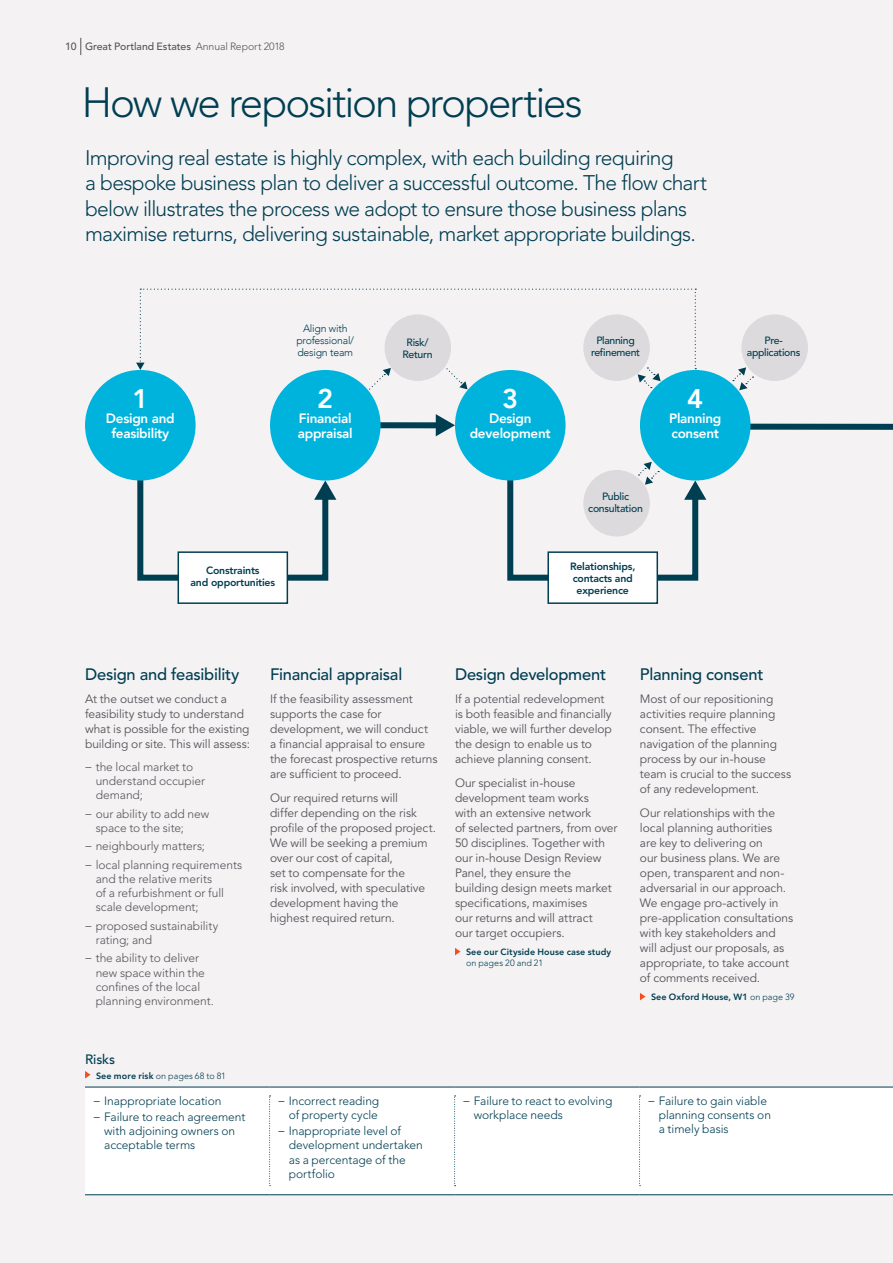
<style>
.page{position:relative;width:893px;height:1263px;background:#f4f2f3}
.page>*{position:absolute;margin:0;border:0;box-sizing:border-box;transform-origin:0 0}
.t1{font:300 42px "Avenir LT Std";letter-spacing:-.05em;color:#003e52}
.t2{font:800 27px "Avenir";color:#fff}
.t3{font:300 21px/25.5px "Avenir LT Std";letter-spacing:-.035em;color:#003e52}
.t4{font:500 16.5px "Avenir LT Std";letter-spacing:-.015em;color:#003e52}
.t5{font:800 13.5px/15px "Avenir";letter-spacing:-.02em;color:#fff;text-align:center}
.t6{font:500 13.5px "Avenir LT Std";letter-spacing:-.005em;color:#003e52}
.t7{font:12px/15px "Avenir LT Std";letter-spacing:-.005em;color:#54555a}
.t8{font:300 12px/14.2px "Avenir LT Std";letter-spacing:-.005em;color:#54555a}
.t9{font:300 12px/14.2px "Avenir LT Std";letter-spacing:-.005em;color:#003e52}
.t10{font:500 10.5px/12px "Avenir LT Std";letter-spacing:-.03em;color:#003e52;text-align:center}
.t11{font:800 10.5px/12px "Avenir LT Std";letter-spacing:-.02em;color:#003e52;text-align:center}
.t12{font:500 10.5px "Avenir LT Std";letter-spacing:-.005em;color:#54555a}
.t13{font:300 10.5px/12px "Avenir";letter-spacing:-.02em;color:#003e52;text-align:center}
.t14{font:800 9px "Avenir LT Std";letter-spacing:.01em;color:#003e52}
.t15{font:300 9px "Avenir LT Std";letter-spacing:.005em;color:#003e52}
.s1{font-weight:300}
.s2{font-family:"Akzidenz Grotesk BE"}
.s3{font-weight:800}
</style>
<div class="page">
<svg style="left:81px;top:38px;width:1px;height:17px"></svg>
<svg style="left:455px;top:948px;width:5px;height:7px"></svg>
<svg style="left:640px;top:993px;width:5px;height:7px"></svg>
<div style="left:85px;top:1088px;width:808px;height:106px;background:#fff"></div>
<hr style="left:455px;top:1087px;width:185px;height:1px;background:#003e52">
<hr style="left:640px;top:1087px;width:140px;height:1px;background:#003e52">
<hr style="left:780px;top:1087px;width:113px;height:1px;background:#003e52">
<svg style="left:269px;top:1095px;width:2px;height:91px"></svg>
<svg style="left:639px;top:1095px;width:2px;height:91px"></svg>
<hr style="left:85px;top:1186px;width:185px;height:1px;background:#fff">
<hr style="left:270px;top:1186px;width:185px;height:1px;background:#fff">
<hr style="left:455px;top:1186px;width:185px;height:1px;background:#fff">
<hr style="left:640px;top:1186px;width:140px;height:1px;background:#fff">
<hr style="left:780px;top:1186px;width:113px;height:1px;background:#fff">
<hr style="left:85px;top:1194px;width:185px;height:1px;background:#003e52">
<hr style="left:270px;top:1194px;width:185px;height:1px;background:#003e52">
<hr style="left:455px;top:1194px;width:185px;height:1px;background:#003e52">
<hr style="left:640px;top:1194px;width:140px;height:1px;background:#003e52">
<hr style="left:780px;top:1194px;width:113px;height:1px;background:#003e52">
<svg style="left:454px;top:1095px;width:2px;height:91px"></svg>
<hr style="left:85px;top:1087px;width:185px;height:1px;background:#003e52">
<hr style="left:270px;top:1087px;width:185px;height:1px;background:#003e52">
<svg style="left:85px;top:1071px;width:6px;height:7px"></svg>
<svg style="left:436px;top:414px;width:19px;height:22px"></svg>
<div style="left:305px;top:422px;width:136px;height:6px;background:#003e52"></div>
<svg style="left:733px;top:367px;width:20px;height:23px"></svg>
<svg style="left:134px;top:456px;width:202px;height:128px"></svg>
<svg style="left:504px;top:462px;width:202px;height:122px"></svg>
<div style="left:714px;top:424px;width:179px;height:6px;background:#003e52"></div>
<div style="left:85px;top:370px;width:111px;height:110px;background:#00b3dc;border-radius:50%"></div>
<svg style="left:136px;top:289px;width:560px;height:108px"></svg>
<div style="left:741px;top:314px;width:67px;height:67px;background:#dcdadc;border-radius:50%"></div>
<div style="left:384px;top:314px;width:67px;height:67px;background:#dcdadc;border-radius:50%"></div>
<div style="left:178px;top:552px;width:109px;height:51px;background:#fff"></div>
<div style="left:178px;top:551px;width:110px;height:53px;border:2px solid #003e52"></div>
<div style="left:548px;top:552px;width:109px;height:51px;background:#fff"></div>
<div style="left:547px;top:551px;width:111px;height:53px;border:2px solid #003e52"></div>
<div style="left:270px;top:370px;width:111px;height:110px;background:#00b3dc;border-radius:50%"></div>
<div style="left:455px;top:370px;width:111px;height:110px;background:#00b3dc;border-radius:50%"></div>
<div style="left:640px;top:370px;width:110px;height:110px;background:#00b3dc;border-radius:50%"></div>
<p class="t12" style="left:65px;top:41px;width:221px">10 Great Portland Estates <span class="s1">Annual Report 2018</span></p>
<h1 class="t1" style="left:82px;top:78px;width:502px">How we reposition properties</h1>
<p class="t3" style="left:85px;top:145px;width:623px">Improving real estate is highly complex, with each building requiring<br>a bespoke business plan to deliver a successful outcome. The flow chart below illustrates the process we adopt to ensure those business plans maximise returns, delivering sustainable, market appropriate buildings.</p>
<h2 class="t2" style="left:132px;top:378px;width:17px">1</h2>
<p class="t5" style="left:106px;top:411px;width:70px">Design and feasibility</p>
<p class="t13" style="left:296px;top:323px;width:59px">Align with professional/ design team</p>
<h2 class="t2" style="left:317px;top:378px;width:17px">2</h2>
<p class="t5" style="left:298px;top:411px;width:56px;text-align:left">Financial appraisal</p>
<p class="t10" style="left:402px;top:336px;width:32px">Risk/<br>Return</p>
<h2 class="t2" style="left:502px;top:378px;width:17px">3</h2>
<p class="t5" style="left:470px;top:411px;width:83px">Design development</p>
<p class="t10" style="left:591px;top:335px;width:51px">Planning refinement</p>
<p class="t10" style="left:588px;top:490px;width:56px">Public consultation</p>
<p class="t11" style="left:191px;top:564px;width:86px">Constraints<br>and opportunities</p>
<p class="t11" style="left:570px;top:560px;width:67px">Relationships, contacts and experience</p>
<h2 class="t2" style="left:687px;top:378px;width:17px">4</h2>
<p class="t5" style="left:669px;top:411px;width:54px;text-align:left">Planning consent</p>
<p class="t10" style="left:747px;top:335px;width:55px">Pre&shy;applications</p>
<h3 class="t4" style="left:85px;top:665px;width:156px">Design and feasibility</h3>
<p class="t7" style="left:85px;top:692px;width:167px">At the outset we conduct a feasibility study to understand what is possible for the existing building or site. This will assess:</p>
<p class="t8" style="left:96px;top:760px;width:111px;text-indent:-11px"><span class="s2">–</span> the local market to understand occupier demand;</p>
<p class="t8" style="left:96px;top:806px;width:115px;text-indent:-11px"><span class="s2">–</span> our ability to add new space to the site;</p>
<p class="t8" style="left:85px;top:839px;width:122px"><span class="s2">–</span> neighbourly matters;</p>
<p class="t8" style="left:96px;top:857px;width:148px;text-indent:-11px"><span class="s2">–</span> local planning requirements and the relative merits<br>of a refurbishment or full scale development;</p>
<p class="t8" style="left:96px;top:919px;width:124px;text-indent:-11px"><span class="s2">–</span> proposed sustainability rating; and</p>
<p class="t8" style="left:96px;top:951px;width:120px;text-indent:-11px"><span class="s2">–</span> the ability to deliver new space within the confines of the local planning environment.</p>
<p class="t6" style="left:85px;top:1051px;width:32px">Risks</p>
<p class="t15" style="left:96px;top:1070px;width:131px"><span class="s3">See more risk</span> on pages 68 to 81</p>
<p class="t9" style="left:94px;top:1093px;width:129px"><span class="s2">–</span> Inappropriate location</p>
<p class="t9" style="left:104px;top:1110px;width:143px;text-indent:-11px"><span class="s2">–</span> Failure to reach agreement with adjoining owners on acceptable terms</p>
<h3 class="t4" style="left:270px;top:665px;width:134px">Financial appraisal</h3>
<p class="t7" style="left:270px;top:692px;width:169px">If the feasibility assessment supports the case for development, we will conduct<br>a financial appraisal to ensure the forecast prospective returns are sufficient to proceed.</p>
<p class="t7" style="left:270px;top:790px;width:167px">Our required returns will<br>differ depending on the risk profile of the proposed project.<br>We will be seeking a premium over our cost of capital,<br>set to compensate for the<br>risk involved, with speculative development having the highest required return.</p>
<h3 class="t4" style="left:455px;top:665px;width:153px">Design development</h3>
<p class="t7" style="left:455px;top:692px;width:158px">If a potential redevelopment is both feasible and financially viable, we will further develop the design to enable us to achieve planning consent.</p>
<p class="t7" style="left:455px;top:775px;width:164px">Our specialist in-house development team works<br>with an extensive network<br>of selected partners, from over<br>50 disciplines. Together with our in-house Design Review<br>Panel, they ensure the<br>building design meets market specifications, maximises<br>our returns and will attract<br>our target occupiers.</p>
<p class="t14" style="left:466px;top:947px;width:147px">See our Cityside House case study</p>
<p class="t15" style="left:466px;top:957px;width:79px">on pages 20 and 21</p>
<h3 class="t4" style="left:640px;top:665px;width:125px">Planning consent</h3>
<p class="t7" style="left:640px;top:692px;width:153px">Most of our repositioning activities require planning consent. The effective navigation of the planning process by our in-house team is crucial to the success of any redevelopment.</p>
<p class="t7" style="left:640px;top:805px;width:155px">Our relationships with the local planning authorities<br>are key to delivering on<br>our business plans. We are open, transparent and non&shy;adversarial in our approach.<br>We engage pro-actively in pre-application consultations with key stakeholders and will adjust our proposals, as appropriate, to take account of comments received.</p>
<p class="t14" style="left:651px;top:992px;width:145px">See Oxford House, W1 <span class="s1">on page 39</span></p>
<p class="t9" style="left:278px;top:1093px;width:103px;text-align:right"><span class="s2">–</span> Incorrect reading of property cycle</p>
<p class="t9" style="left:289px;top:1124px;width:136px;text-indent:-11px"><span class="s2">–</span> Inappropriate level of development undertaken as a percentage of the portfolio</p>
<p class="t9" style="left:474px;top:1093px;width:140px;text-indent:-11px"><span class="s2">–</span> Failure to react to evolving workplace needs</p>
<p class="t9" style="left:659px;top:1093px;width:114px;text-indent:-11px"><span class="s2">–</span> Failure to gain viable planning consents on a timely basis</p>
</div>
